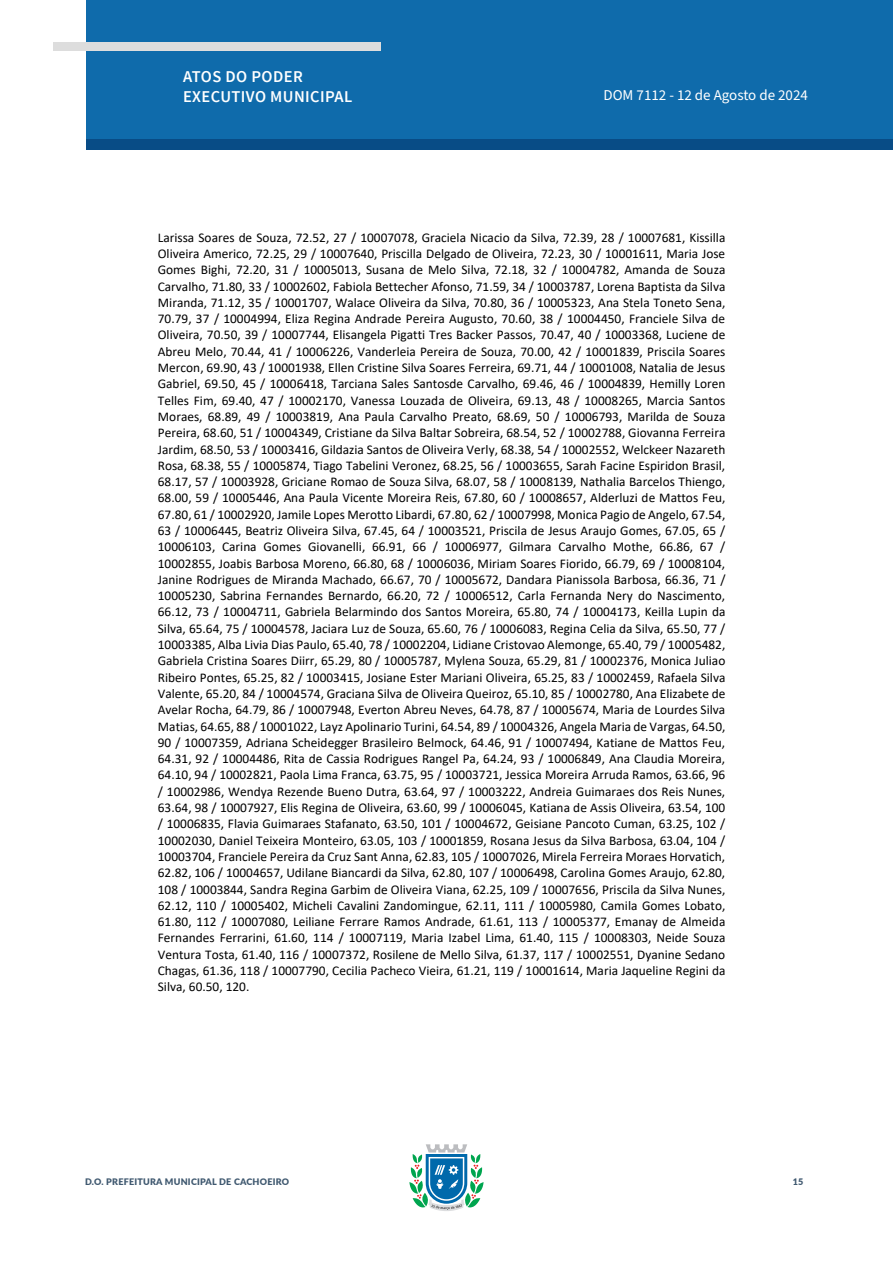
<style>
.page{position:relative;width:893px;height:1263px;background:#fff}
.page>*{position:absolute;margin:0;border:0;box-sizing:border-box;transform-origin:0 0}
.t1{font:600 16.5px/19.8px "Source Sans Pro";letter-spacing:.025em;color:#fff}
.t2{font:15px "Source Sans Pro";color:#fff}
.t3{font:13.35px/16.4px "Calibri";color:#000;text-align:justify}
.t4{font:900 9px "Lato";letter-spacing:.025em;color:#405970}
</style>
<div class="page">
<svg style="left:409px;top:1144px;width:75px;height:67px"></svg>
<div style="left:86px;top:0;width:807px;height:140px;background:#0f6bab"></div>
<div style="left:87px;top:140px;width:806px;height:10px;background:#084c86"></div>
<div style="left:53px;top:42px;width:328px;height:9px;background:#ddd"></div>
<hr style="left:0;top:0;width:1px;height:140px;background:#0f6bab">
<p class="t1" style="left:183px;top:67px;width:171px">ATOS DO PODER<br>EXECUTIVO MUNICIPAL</p>
<p class="t2" style="left:603px;top:85px;width:206px">DOM 7112 - 12 de Agosto de 2024</p>
<p class="t3" style="left:158px;top:229px;width:569px">Larissa Soares de Souza, 72.52, 27 / 10007078, Graciela Nicacio da Silva, 72.39, 28 / 10007681, Kissilla Oliveira Americo, 72.25, 29 / 10007640, Priscilla Delgado de Oliveira, 72.23, 30 / 10001611, Maria Jose Gomes Bighi, 72.20, 31 / 10005013, Susana de Melo Silva, 72.18, 32 / 10004782, Amanda de Souza Carvalho, 71.80, 33 / 10002602, Fabiola Bettecher Afonso, 71.59, 34 / 10003787, Lorena Baptista da Silva Miranda, 71.12, 35 / 10001707, Walace Oliveira da Silva, 70.80, 36 / 10005323, Ana Stela Toneto Sena, 70.79, 37 / 10004994, Eliza Regina Andrade Pereira Augusto, 70.60, 38 / 10004450, Franciele Silva de Oliveira, 70.50, 39 / 10007744, Elisangela Pigatti Tres Backer Passos, 70.47, 40 / 10003368, Luciene de Abreu Melo, 70.44, 41 / 10006226, Vanderleia Pereira de Souza, 70.00, 42 / 10001839, Priscila Soares Mercon, 69.90, 43 / 10001938, Ellen Cristine Silva Soares Ferreira, 69.71, 44 / 10001008, Natalia de Jesus Gabriel, 69.50, 45 / 10006418, Tarciana Sales Santosde Carvalho, 69.46, 46 / 10004839, Hemilly Loren Telles Fim, 69.40, 47 / 10002170, Vanessa Louzada de Oliveira, 69.13, 48 / 10008265, Marcia Santos Moraes, 68.89, 49 / 10003819, Ana Paula Carvalho Preato, 68.69, 50 / 10006793, Marilda de Souza Pereira, 68.60, 51 / 10004349, Cristiane da Silva Baltar Sobreira, 68.54, 52 / 10002788, Giovanna Ferreira Jardim, 68.50, 53 / 10003416, Gildazia Santos de Oliveira Verly, 68.38, 54 / 10002552, Welckeer Nazareth Rosa, 68.38, 55 / 10005874, Tiago Tabelini Veronez, 68.25, 56 / 10003655, Sarah Facine Espiridon Brasil, 68.17, 57 / 10003928, Griciane Romao de Souza Silva, 68.07, 58 / 10008139, Nathalia Barcelos Thiengo, 68.00, 59 / 10005446, Ana Paula Vicente Moreira Reis, 67.80, 60 / 10008657, Alderluzi de Mattos Feu, 67.80, 61 / 10002920, Jamile Lopes Merotto Libardi, 67.80, 62 / 10007998, Monica Pagio de Angelo, 67.54, 63 / 10006445, Beatriz Oliveira Silva, 67.45, 64 / 10003521, Priscila de Jesus Araujo Gomes, 67.05, 65 / 10006103, Carina Gomes Giovanelli, 66.91, 66 / 10006977, Gilmara Carvalho Mothe, 66.86, 67 / 10002855, Joabis Barbosa Moreno, 66.80, 68 / 10006036, Miriam Soares Fiorido, 66.79, 69 / 10008104, Janine Rodrigues de Miranda Machado, 66.67, 70 / 10005672, Dandara Pianissola Barbosa, 66.36, 71 / 10005230, Sabrina Fernandes Bernardo, 66.20, 72 / 10006512, Carla Fernanda Nery do Nascimento, 66.12, 73 / 10004711, Gabriela Belarmindo dos Santos Moreira, 65.80, 74 / 10004173, Keilla Lupin da Silva, 65.64, 75 / 10004578, Jaciara Luz de Souza, 65.60, 76 / 10006083, Regina Celia da Silva, 65.50, 77 / 10003385, Alba Livia Dias Paulo, 65.40, 78 / 10002204, Lidiane Cristovao Alemonge, 65.40, 79 / 10005482, Gabriela Cristina Soares Diirr, 65.29, 80 / 10005787, Mylena Souza, 65.29, 81 / 10002376, Monica Juliao Ribeiro Pontes, 65.25, 82 / 10003415, Josiane Ester Mariani Oliveira, 65.25, 83 / 10002459, Rafaela Silva Valente, 65.20, 84 / 10004574, Graciana Silva de Oliveira Queiroz, 65.10, 85 / 10002780, Ana Elizabete de Avelar Rocha, 64.79, 86 / 10007948, Everton Abreu Neves, 64.78, 87 / 10005674, Maria de Lourdes Silva Matias, 64.65, 88 / 10001022, Layz Apolinario Turini, 64.54, 89 / 10004326, Angela Maria de Vargas, 64.50, 90 / 10007359, Adriana Scheidegger Brasileiro Belmock, 64.46, 91 / 10007494, Katiane de Mattos Feu, 64.31, 92 / 10004486, Rita de Cassia Rodrigues Rangel Pa, 64.24, 93 / 10006849, Ana Claudia Moreira, 64.10, 94 / 10002821, Paola Lima Franca, 63.75, 95 / 10003721, Jessica Moreira Arruda Ramos, 63.66, 96 / 10002986, Wendya Rezende Bueno Dutra, 63.64, 97 / 10003222, Andreia Guimaraes dos Reis Nunes, 63.64, 98 / 10007927, Elis Regina de Oliveira, 63.60, 99 / 10006045, Katiana de Assis Oliveira, 63.54, 100 / 10006835, Flavia Guimaraes Stafanato, 63.50, 101 / 10004672, Geisiane Pancoto Cuman, 63.25, 102 / 10002030, Daniel Teixeira Monteiro, 63.05, 103 / 10001859, Rosana Jesus da Silva Barbosa, 63.04, 104 / 10003704, Franciele Pereira da Cruz Sant Anna, 62.83, 105 / 10007026, Mirela Ferreira Moraes Horvatich, 62.82, 106 / 10004657, Udilane Biancardi da Silva, 62.80, 107 / 10006498, Carolina Gomes Araujo, 62.80, 108 / 10003844, Sandra Regina Garbim de Oliveira Viana, 62.25, 109 / 10007656, Priscila da Silva Nunes, 62.12, 110 / 10005402, Micheli Cavalini Zandomingue, 62.11, 111 / 10005980, Camila Gomes Lobato, 61.80, 112 / 10007080, Leiliane Ferrare Ramos Andrade, 61.61, 113 / 10005377, Emanay de Almeida Fernandes Ferrarini, 61.60, 114 / 10007119, Maria Izabel Lima, 61.40, 115 / 10008303, Neide Souza Ventura Tosta, 61.40, 116 / 10007372, Rosilene de Mello Silva, 61.37, 117 / 10002551, Dyanine Sedano Chagas, 61.36, 118 / 10007790, Cecilia Pacheco Vieira, 61.21, 119 / 10001614, Maria Jaqueline Regini da Silva, 60.50, 120.</p>
<p class="t4" style="left:85px;top:1175px;width:206px">D.O. PREFEITURA MUNICIPAL DE CACHOEIRO</p>
<p class="t4" style="left:793px;top:1175px;width:12px">15</p>
</div>
